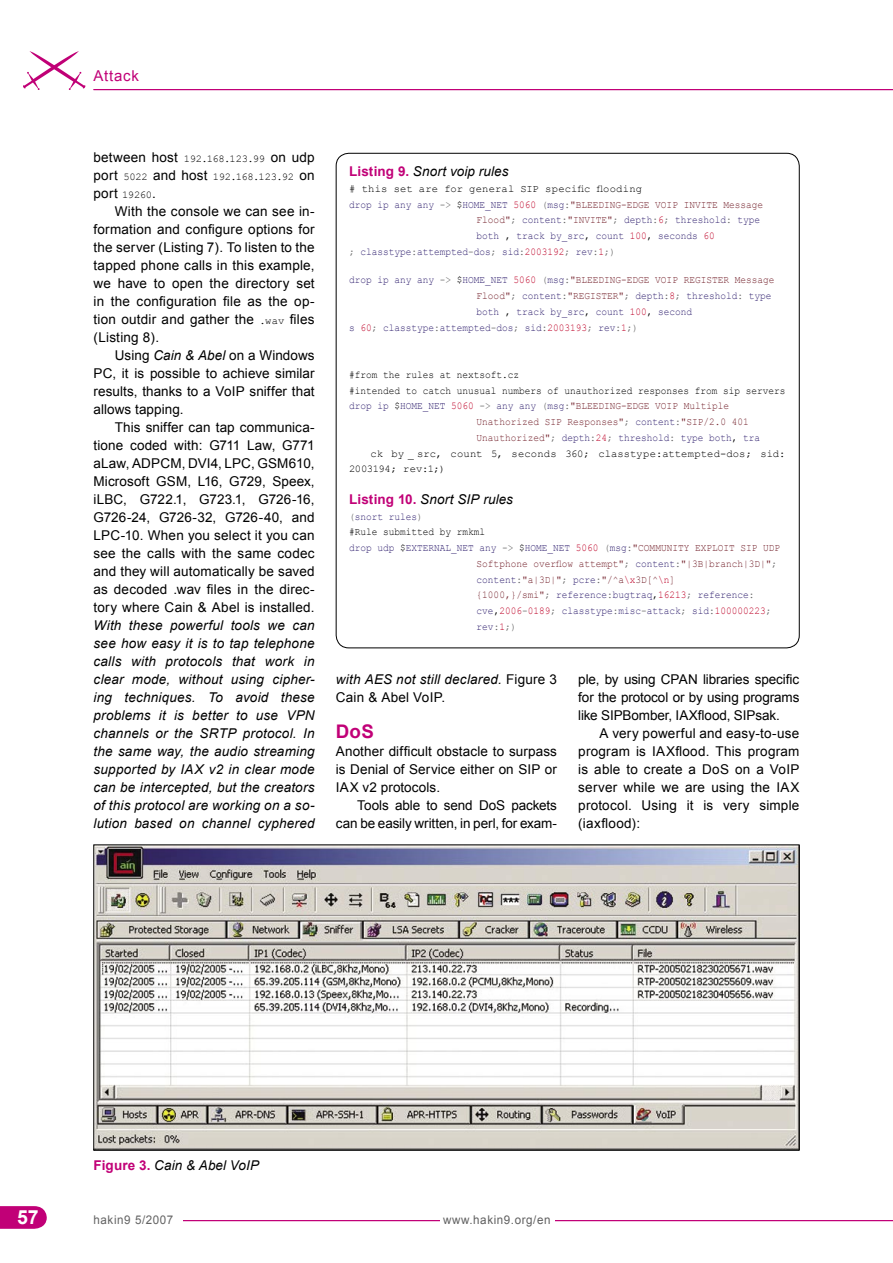
<style>
.page{position:relative;width:893px;height:1263px;background:#fff}
.page>*{position:absolute;margin:0;border:0;box-sizing:border-box;transform-origin:0 0}
.t1{font:700 19.5px "Arial";color:#fff}
.SUBHEAD{font:700 18.75px "Arial";color:#c10077}
.t2{font:15px "Arial";letter-spacing:.05em;color:#c10077}
.BODY_TEXT{font:italic 13.5px/18px "Arial";letter-spacing:.015em;color:#000;text-align:justify}
.BODY_TEXT-2{font:13.5px/18px "Arial";letter-spacing:.005em;color:#000;text-align:justify}
.BODY1{font:13.5px/18px "Arial";letter-spacing:.005em;color:#000;text-align:justify}
.PODPIS{font:italic 13.5px "Arial";letter-spacing:.01em;color:#000}
.t3{font:12px "Arial";letter-spacing:.05em;color:#606060}
.t4{font:12px "Arial";letter-spacing:.05em;color:#636363}
.LISTING_BODY_CODE{font:10.5px/15.8px "Courier New";color:#372874;scale:.9 1}
.LISTING_BODY_CODE-2{font:10.5px/15.8px "Courier New";color:#772731;scale:.9 1}
.LISTING_BODY_CODE_WS{font:10.5px/15.8px "Courier New";color:#372874;scale:.9 1}
.LISTING_BODY_CODE-3{font:10.5px "Courier New";color:#000;scale:.9 1}
.LISTING_BODY_TEXT{font:10.5px/15.8px "Courier New";letter-spacing:.005em;color:#000}
.PODPIS-2{font:10.5px "Courier New";letter-spacing:.015em;color:#000}
.BODY_TEXT-3{font:10.5px "Courier New";letter-spacing:-.02em;color:#000}
.s1{font-family:"Courier New";font-size:10.5px}
.s2{font-family:"Arial";font-size:13.5px}
.s3{font-style:italic}
.s4{font-style:normal}
.s5{font-weight:700;font-style:normal;color:#c10077}
.s6{color:#636363}
.s7{color:#000}
.s8{color:#be0027}
.s9{color:#772731}
.s10{color:#372874}
</style>
<div class="page">
<svg style="left:23px;top:51px;width:62px;height:39px"></svg>
<hr style="left:94px;top:89px;width:799px;height:1px;background:#c10077">
<svg style="left:0;top:1206px;width:47px;height:23px"></svg>
<hr style="left:94px;top:1220px;width:799px;height:1px;background:#c10077">
<div style="left:440px;top:1203px;width:115px;height:60px;background:#fff"></div>
<div style="left:94px;top:1202px;width:89px;height:49px;background:#fff"></div>
<img style="left:96px;top:847px;width:701px;height:301px">
<svg style="left:336px;top:153px;width:464px;height:495px"></svg>
<p class="t2" style="left:94px;top:66px;width:47px">Attack</p>
<p class="BODY_TEXT-2" style="left:94px;top:148px;width:223px">between host <span class="s1">192.168.123.99</span> on udp</p>
<p class="BODY_TEXT-3" style="left:94px;top:170px;width:223px"><span class="s2">port</span> 5022 <span class="s2">and host</span> 192.168.123.92 <span class="s2">on</span></p>
<p class="BODY_TEXT-2" style="left:94px;top:184px;width:64px">port <span class="s1">19260</span>.</p>
<p class="BODY_TEXT-2" style="left:94px;top:202px;width:223px;text-indent:21px">With the console we can see in&shy;formation and configure options for the server (Listing 7). To listen to the tapped phone calls in this example, we have to open the directory set in the configuration file as the op&shy;tion outdir and gather the <span class="s1">.wav</span> files (Listing 8).</p>
<p class="BODY_TEXT-2" style="left:94px;top:346px;width:223px;text-indent:21px">Using <span class="s3">Cain &amp; Abel</span> on a Windows PC, it is possible to achieve similar results, thanks to a VoIP sniffer that allows tapping.</p>
<p class="BODY_TEXT" style="left:94px;top:418px;width:223px;text-indent:21px"><span class="s4">This sniffer can tap communica&shy;tione coded with: G711 Law, G771 aLaw, ADPCM, DVI4, LPC, GSM610, Microsoft GSM, L16, G729, Speex, iLBC, G722.1, G723.1, G726-16, G726-24, G726-32, G726-40, and LPC-10. When you select it you can see the calls with the same codec and they will automatically be saved as decoded .wav files in the direc&shy;tory where Cain &amp; Abel is installed.<br></span>With these powerful tools we can see how easy it is to tap telephone calls with protocols that work in clear mode, without using cipher&shy;ing techniques. To avoid these problems it is better to use VPN channels or the SRTP protocol. In the same way, the audio streaming supported by IAX v2 in clear mode can be intercepted, but the creators of this protocol are working on a so&shy;lution based on channel cyphered</p>
<p class="PODPIS" style="left:349px;top:162px;width:161px"><span class="s5">Listing 9.</span> Snort voip rules</p>
<p class="PODPIS-2" style="left:349px;top:182px;width:295px"># this set are for general SIP specific flooding</p>
<p class="LISTING_BODY_CODE" style="left:477px;top:196px;width:320px;text-indent:-128px">drop ip any any <span class="s6">-&gt;</span> <span class="s7">$</span>HOME_NET <span class="s8">5060</span> <span class="s6">(</span>msg<span class="s6">:</span><span class="s9">"BLEEDING-EDGE VOIP INVITE Message<br>Flood"</span><span class="s6">;</span> content<span class="s6">:</span><span class="s9">"INVITE"</span><span class="s6">;</span> depth<span class="s6">:</span><span class="s8">6</span><span class="s6">;</span> threshold<span class="s6">:</span> type both <span class="s7">,</span> track by_src<span class="s7">,</span> count <span class="s8">100</span><span class="s7">,</span> seconds <span class="s8">60</span></p>
<p class="LISTING_BODY_CODE" style="left:349px;top:243px;width:298px"><span class="s6">;</span> classtype<span class="s6">:</span>attempted<span class="s6">-</span>dos<span class="s6">;</span> sid<span class="s6">:</span><span class="s8">2003192</span><span class="s6">;</span> rev<span class="s6">:</span><span class="s8">1</span><span class="s6">;)</span></p>
<p class="LISTING_BODY_CODE_WS" style="left:477px;top:272px;width:332px;text-indent:-128px">drop ip any any <span class="s6">-&gt;</span> <span class="s7">$</span>HOME_NET <span class="s8">5060</span> <span class="s6">(</span>msg<span class="s6">:</span><span class="s9">"BLEEDING-EDGE VOIP REGISTER Message<br>Flood"</span><span class="s6">;</span> content<span class="s6">:</span><span class="s9">"REGISTER"</span><span class="s6">;</span> depth<span class="s6">:</span><span class="s8">8</span><span class="s6">;</span> threshold<span class="s6">:</span> type both <span class="s7">,</span> track by_src<span class="s7">,</span> count <span class="s8">100</span><span class="s7">,</span> second</p>
<p class="LISTING_BODY_CODE" style="left:349px;top:319px;width:323px">s <span class="s8">60</span><span class="s6">;</span> classtype<span class="s6">:</span>attempted<span class="s6">-</span>dos<span class="s6">;</span> sid<span class="s6">:</span><span class="s8">2003193</span><span class="s6">;</span> rev<span class="s6">:</span><span class="s8">1</span><span class="s6">;)</span></p>
<p class="LISTING_BODY_CODE-3" style="left:349px;top:368px;width:190px">#from the rules at nextsoft.cz</p>
<p class="LISTING_BODY_CODE-3" style="left:349px;top:384px;width:486px">#intended to catch unusual numbers of unauthorized responses from sip servers</p>
<p class="LISTING_BODY_CODE-2" style="left:477px;top:398px;width:317px;text-indent:-128px"><span class="s10">drop ip</span> <span class="s7">$</span><span class="s10">HOME_NET</span> <span class="s8">5060</span> <span class="s6">-&gt;</span> <span class="s10">any any</span> <span class="s6">(</span><span class="s10">msg</span><span class="s6">:</span>"BLEEDING-EDGE VOIP Multiple<br>Unathorized SIP Responses"<span class="s6">;</span> <span class="s10">content</span><span class="s6">:</span>"SIP/2.0 401<br>Unauthorized"<span class="s6">;</span> <span class="s10">depth</span><span class="s6">:</span><span class="s8">24</span><span class="s6">;</span> <span class="s10">threshold</span><span class="s6">:</span> <span class="s10">type both</span><span class="s7">,</span> <span class="s10">tra</span></p>
<p class="LISTING_BODY_TEXT" style="left:349px;top:445px;width:438px;text-indent:21px">ck by _ src, count 5, seconds 360; classtype:attempted-dos; sid:<br>2003194; rev:1;)</p>
<p class="PODPIS" style="left:349px;top:490px;width:165px"><span class="s5">Listing 10.</span> Snort SIP rules</p>
<p class="LISTING_BODY_CODE" style="left:349px;top:508px;width:83px"><span class="s6">(</span>snort rules<span class="s6">)</span></p>
<p class="LISTING_BODY_CODE-3" style="left:349px;top:526px;width:153px">#Rule submitted by rmkml</p>
<p class="LISTING_BODY_CODE" style="left:477px;top:540px;width:339px;text-indent:-128px">drop udp <span class="s7">$</span>EXTERNAL_NET any <span class="s6">-&gt;</span> <span class="s7">$</span>HOME_NET <span class="s8">5060</span> <span class="s6">(</span>msg<span class="s6">:</span><span class="s9">"COMMUNITY EXPLOIT SIP UDP Softphone overflow attempt"</span><span class="s6">;</span> content<span class="s6">:</span><span class="s9">"|3B|branch|3D|"</span><span class="s6">; </span>content<span class="s6">:</span><span class="s9">"a|3D|"</span><span class="s6">;</span> pcre<span class="s6">:</span><span class="s9">"/^a</span><span class="s8">\x</span><span class="s9">3D[^</span><span class="s8">\n</span><span class="s9">]<br>{1000,}/smi"</span><span class="s6">;</span> reference<span class="s6">:</span>bugtraq<span class="s7">,</span><span class="s8">16213</span><span class="s6">;</span> reference<span class="s6">: </span>cve<span class="s7">,</span><span class="s8">2006</span><span class="s6">-</span><span class="s8">0189</span><span class="s6">;</span> classtype<span class="s6">:</span>misc<span class="s6">-</span>attack<span class="s6">;</span> sid<span class="s6">:</span><span class="s8">100000223</span><span class="s6">; </span>rev<span class="s6">:</span><span class="s8">1</span><span class="s6">;)</span></p>
<p class="BODY_TEXT" style="left:336px;top:670px;width:223px">with AES not still declared. <span class="s4">Figure 3<br>Cain &amp; Abel VoIP.</span></p>
<p class="SUBHEAD" style="left:336px;top:719px;width:39px">DoS</p>
<p class="BODY1" style="left:336px;top:742px;width:223px">Another difficult obstacle to surpass is Denial of Service either on SIP or IAX v2 protocols.</p>
<p class="BODY_TEXT-2" style="left:336px;top:796px;width:223px;text-align:right">Tools able to send DoS packets can be easily written, in perl, for exam-</p>
<p class="BODY_TEXT-2" style="left:578px;top:670px;width:223px">ple, by using CPAN libraries specific for the protocol or by using programs like SIPBomber, IAXflood, SIPsak.</p>
<p class="BODY_TEXT-2" style="left:578px;top:724px;width:223px;text-indent:21px">A very powerful and easy-to-use program is IAXflood. This program is able to create a DoS on a VoIP server while we are using the IAX protocol. Using it is very simple (iaxflood):</p>
<p class="PODPIS" style="left:94px;top:1156px;width:167px"><span class="s5">Figure 3.</span> Cain &amp; Abel VoIP</p>
<h1 class="t1" style="left:17px;top:1204px;width:23px">57</h1>
<p class="t4" style="left:94px;top:1212px;width:81px">hakin9 5/2007</p>
<p class="t3" style="left:443px;top:1212px;width:109px">www.hakin9.org/en</p>
</div>
